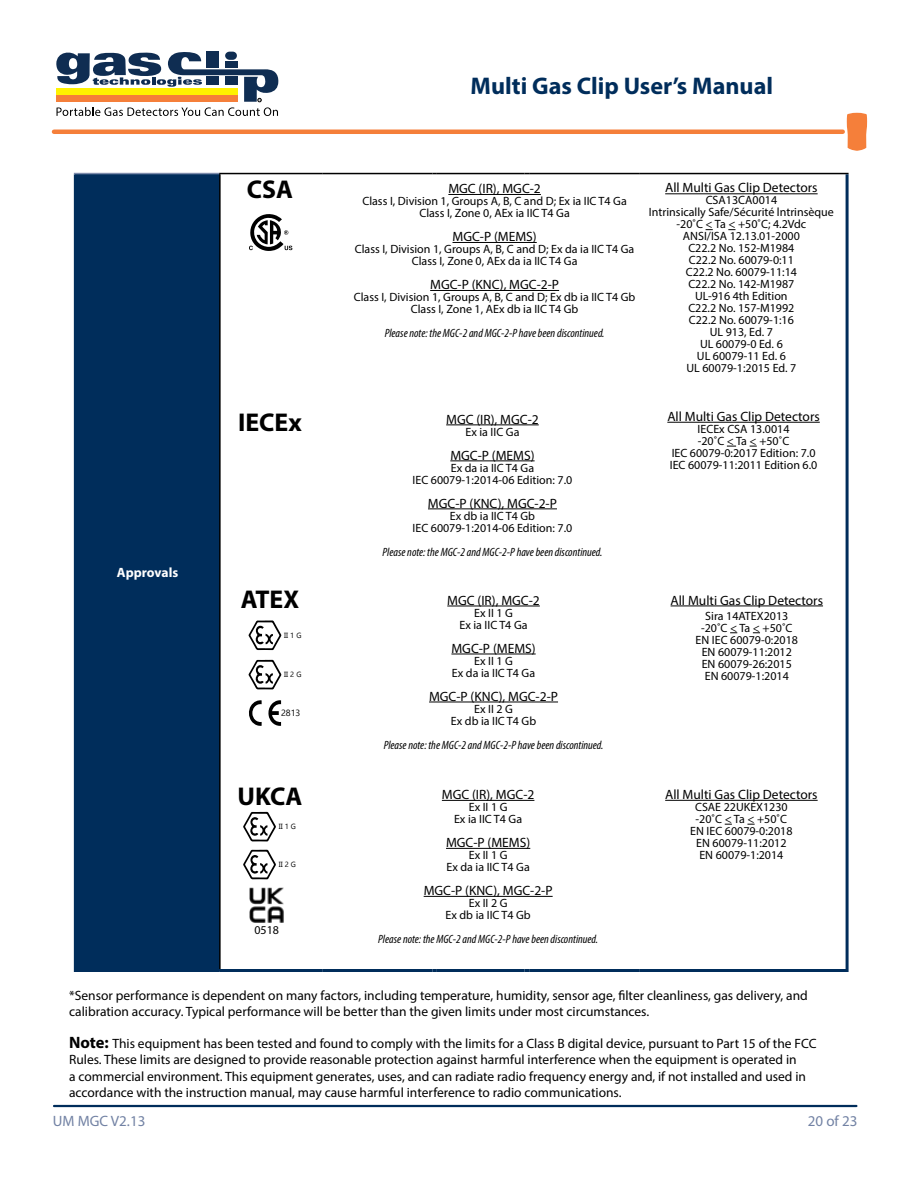
<style>
.page{position:relative;width:918px;height:1188px;background:#fff}
.page>*{position:absolute;margin:0;border:0;box-sizing:border-box;transform-origin:0 0}
.t1{font:700 25.8px "Myriad Pro";color:#000}
.t2{font:700 24.15px "Myriad Pro";color:#002d5b}
.t3{font:15px "Myriad Pro";color:#7282a4}
.t4{font:13.5px/16.2px "Myriad Pro";color:#000}
.t5{font:700 13.5px "Myriad Pro";letter-spacing:-.005em;color:#fff}
.t6{font:12px/12px "Myriad Pro";color:#000;text-align:center}
.t7{font:italic condensed 12px "Myriad Pro";color:#000}
.t8{font:9px "Ebrima";color:#000}
.t9{font:7.5px "Ebrima";color:#000}
.s1{font-weight:700;font-size:16.5px}
</style>
<div class="page">
<hr style="left:54px;top:130px;width:789px;height:4px;background:#f57f3a">
<hr style="left:54px;top:1105px;width:802px;height:2px;background:#002d5b">
<svg style="left:56px;top:51px;width:222px;height:65px"></svg>
<svg style="left:847px;top:113px;width:20px;height:38px"></svg>
<hr style="left:448px;top:194px;width:93px;height:1px;background:#000">
<hr style="left:453px;top:242px;width:84px;height:1px;background:#000">
<hr style="left:430px;top:290px;width:129px;height:1px;background:#000">
<hr style="left:665px;top:193px;width:153px;height:1px;background:#000">
<hr style="left:446px;top:425px;width:93px;height:1px;background:#000">
<hr style="left:450px;top:461px;width:85px;height:1px;background:#000">
<hr style="left:428px;top:509px;width:129px;height:1px;background:#000">
<hr style="left:667px;top:422px;width:153px;height:1px;background:#000">
<hr style="left:442px;top:800px;width:92px;height:1px;background:#000">
<hr style="left:446px;top:848px;width:84px;height:1px;background:#000">
<hr style="left:424px;top:896px;width:129px;height:1px;background:#000">
<hr style="left:665px;top:800px;width:153px;height:1px;background:#000">
<div style="left:75px;top:174px;width:145px;height:796px;background:#002d5b"></div>
<hr style="left:219px;top:173px;width:103px;height:1px;background:#000">
<hr style="left:219px;top:174px;width:2px;height:795px;background:#000">
<hr style="left:322px;top:173px;width:110px;height:1px;background:#000">
<hr style="left:437px;top:173px;width:88px;height:1px;background:#000">
<hr style="left:529px;top:173px;width:111px;height:1px;background:#000">
<hr style="left:640px;top:173px;width:209px;height:1px;background:#000">
<hr style="left:74px;top:174px;width:3px;height:795px;background:#002d5b">
<hr style="left:846px;top:174px;width:3px;height:795px;background:#002d5b">
<hr style="left:74px;top:969px;width:146px;height:3px;background:#002d5b">
<hr style="left:220px;top:969px;width:102px;height:3px;background:#002d5b">
<hr style="left:322px;top:969px;width:110px;height:3px;background:#002d5b">
<svg style="left:432px;top:969px;width:5px;height:3px"></svg>
<hr style="left:437px;top:969px;width:88px;height:3px;background:#002d5b">
<svg style="left:525px;top:969px;width:4px;height:3px"></svg>
<hr style="left:529px;top:969px;width:111px;height:3px;background:#002d5b">
<hr style="left:640px;top:969px;width:209px;height:3px;background:#002d5b">
<hr style="left:74px;top:173px;width:145px;height:1px;background:#7e8cac">
<svg style="left:249px;top:214px;width:43px;height:37px"></svg>
<svg style="left:243px;top:812px;width:33px;height:29px"></svg>
<svg style="left:243px;top:850px;width:33px;height:29px"></svg>
<img style="left:249px;top:888px;width:35px;height:34px">
<hr style="left:447px;top:606px;width:93px;height:1px;background:#000">
<hr style="left:451px;top:654px;width:85px;height:1px;background:#000">
<hr style="left:429px;top:702px;width:129px;height:1px;background:#000">
<hr style="left:671px;top:606px;width:152px;height:1px;background:#000">
<svg style="left:248px;top:620px;width:33px;height:30px"></svg>
<svg style="left:248px;top:660px;width:33px;height:29px"></svg>
<svg style="left:268px;top:700px;width:13px;height:26px"></svg>
<svg style="left:249px;top:700px;width:13px;height:26px"></svg>
<h1 class="t1" style="left:247px;top:173px;width:48px">CSA</h1>
<h2 class="t2" style="left:471px;top:70px;width:304px">Multi Gas Clip User’s Manual</h2>
<p class="t4" style="left:448px;top:180px;width:94px">MGC (IR), MGC-2</p>
<p class="t6" style="left:362px;top:195px;width:266px">Class I, Division 1, Groups A, B, C and D; Ex ia IIC T4 Ga<br>Class I, Zone 0, AEx ia IIC T4 Ga</p>
<p class="t4" style="left:453px;top:228px;width:86px">MGC-P (MEMS)</p>
<p class="t6" style="left:355px;top:243px;width:281px">Class I, Division 1, Groups A, B, C and D; Ex da ia IIC T4 Ga<br>Class I, Zone 0, AEx da ia IIC T4 Ga</p>
<p class="t4" style="left:430px;top:276px;width:130px">MGC-P (KNC), MGC-2-P</p>
<p class="t6" style="left:354px;top:291px;width:283px">Class I, Division 1, Groups A, B, C and D; Ex db ia IIC T4 Gb<br>Class I, Zone 1, AEx db ia IIC T4 Gb</p>
<p class="t7" style="left:385px;top:326px;width:221px">Please note: the MGC-2 and MGC-2-P have been discontinued.</p>
<p class="t4" style="left:665px;top:180px;width:154px">All Multi Gas Clip Detectors</p>
<p class="t6" style="left:649px;top:194px;width:187px">CSA13CA0014<br>Intrinsically Safe/Sécurité lntrinsèque -20˚C &lt; Ta &lt; +50˚C; 4.2Vdc<br>ANSI/ISA 12.13.01-2000<br>C22.2 No. 152-M1984<br>C22.2 No. 60079-0:11<br>C22.2 No. 60079-11:14<br>C22.2 No. 142-M1987<br>UL-916 4th Edition<br>C22.2 No. 157-M1992<br>C22.2 No. 60079-1:16<br>UL 913, Ed. 7<br>UL 60079-0 Ed. 6<br>UL 60079-11 Ed. 6<br>UL 60079-1:2015 Ed. 7</p>
<p class="t5" style="left:117px;top:564px;width:63px">Approvals</p>
<h1 class="t1" style="left:238px;top:405px;width:65px">IECEx</h1>
<p class="t4" style="left:446px;top:411px;width:94px">MGC (IR), MGC-2</p>
<p class="t6" style="left:465px;top:425px;width:56px">Ex ia IIC Ga</p>
<p class="t4" style="left:450px;top:447px;width:86px">MGC-P (MEMS)</p>
<p class="t6" style="left:413px;top:461px;width:161px">Ex da ia IIC T4 Ga<br>IEC 60079-1:2014-06 Edition: 7.0</p>
<p class="t4" style="left:428px;top:495px;width:130px">MGC-P (KNC), MGC-2-P</p>
<p class="t6" style="left:413px;top:509px;width:161px">Ex db ia IIC T4 Gb<br>IEC 60079-1:2014-06 Edition: 7.0</p>
<p class="t7" style="left:383px;top:544px;width:221px">Please note: the MGC-2 and MGC-2-P have been discontinued.</p>
<h1 class="t1" style="left:241px;top:582px;width:60px">ATEX</h1>
<p class="t4" style="left:447px;top:592px;width:94px">MGC (IR), MGC-2</p>
<p class="t6" style="left:459px;top:606px;width:70px">Ex II 1 G<br>Ex ia IIC T4 Ga</p>
<p class="t4" style="left:451px;top:640px;width:86px">MGC-P (MEMS)</p>
<p class="t6" style="left:452px;top:654px;width:85px">Ex II 1 G<br>Ex da ia IIC T4 Ga</p>
<p class="t4" style="left:429px;top:688px;width:130px">MGC-P (KNC), MGC-2-P</p>
<p class="t6" style="left:451px;top:702px;width:87px">Ex II 2 G<br>Ex db ia IIC T4 Gb</p>
<p class="t7" style="left:384px;top:737px;width:221px">Please note: the MGC-2 and MGC-2-P have been discontinued.</p>
<p class="t9" style="left:284px;top:629px;width:19px">II 1 G</p>
<p class="t9" style="left:284px;top:669px;width:19px">II 2 G</p>
<p class="t8" style="left:281px;top:706px;width:21px">2813</p>
<h1 class="t1" style="left:237px;top:779px;width:67px">UKCA</h1>
<p class="t4" style="left:442px;top:786px;width:94px">MGC (IR), MGC-2</p>
<p class="t6" style="left:454px;top:801px;width:70px">Ex II 1 G<br>Ex ia IIC T4 Ga</p>
<p class="t4" style="left:446px;top:834px;width:86px">MGC-P (MEMS)</p>
<p class="t6" style="left:447px;top:849px;width:85px">Ex II 1 G<br>Ex da ia IIC T4 Ga</p>
<p class="t4" style="left:424px;top:882px;width:130px">MGC-P (KNC), MGC-2-P</p>
<p class="t6" style="left:446px;top:897px;width:87px">Ex II 2 G<br>Ex db ia IIC T4 Gb</p>
<p class="t7" style="left:378px;top:932px;width:221px">Please note: the MGC-2 and MGC-2-P have been discontinued.</p>
<p class="t9" style="left:279px;top:821px;width:19px">II 1 G</p>
<p class="t9" style="left:279px;top:859px;width:19px">II 2 G</p>
<p class="t6" style="left:254px;top:924px;width:26px">0518</p>
<p class="t4" style="left:667px;top:408px;width:154px">All Multi Gas Clip Detectors</p>
<p class="t6" style="left:670px;top:423px;width:149px">IECEx CSA 13.0014<br>-20˚C &lt; Ta &lt; +50˚C<br>IEC 60079-0:2017 Edition: 7.0<br>IEC 60079-11:2011 Edition 6.0</p>
<p class="t4" style="left:671px;top:592px;width:154px">All Multi Gas Clip Detectors</p>
<p class="t6" style="left:696px;top:609px;width:104px">Sira 14ATEX2013 -20˚C &lt; Ta &lt; +50˚C<br>EN IEC 60079-0:2018<br>EN 60079-11:2012<br>EN 60079-26:2015<br>EN 60079-1:2014</p>
<p class="t4" style="left:665px;top:786px;width:154px">All Multi Gas Clip Detectors</p>
<p class="t6" style="left:690px;top:801px;width:104px">CSAE 22UKEX1230 -20˚C &lt; Ta &lt; +50˚C<br>EN IEC 60079-0:2018<br>EN 60079-11:2012<br>EN 60079-1:2014</p>
<p class="t4" style="left:69px;top:987px;width:740px">*Sensor performance is dependent on many factors, including temperature, humidity, sensor age, filter cleanliness, gas delivery, and calibration accuracy. Typical performance will be better than the given limits under most circumstances.</p>
<p class="t4" style="left:69px;top:1035px;width:749px"><span class="s1">Note:</span> This equipment has been tested and found to comply with the limits for a Class B digital device, pursuant to Part 15 of the FCC Rules. These limits are designed to provide reasonable protection against harmful interference when the equipment is operated in<br>a commercial environment. This equipment generates, uses, and can radiate radio frequency energy and, if not installed and used in accordance with the instruction manual, may cause harmful interference to radio communications.</p>
<p class="t3" style="left:53px;top:1112px;width:94px">UM MGC V2.13</p>
<p class="t3" style="left:808px;top:1112px;width:51px">20 of 23</p>
</div>
